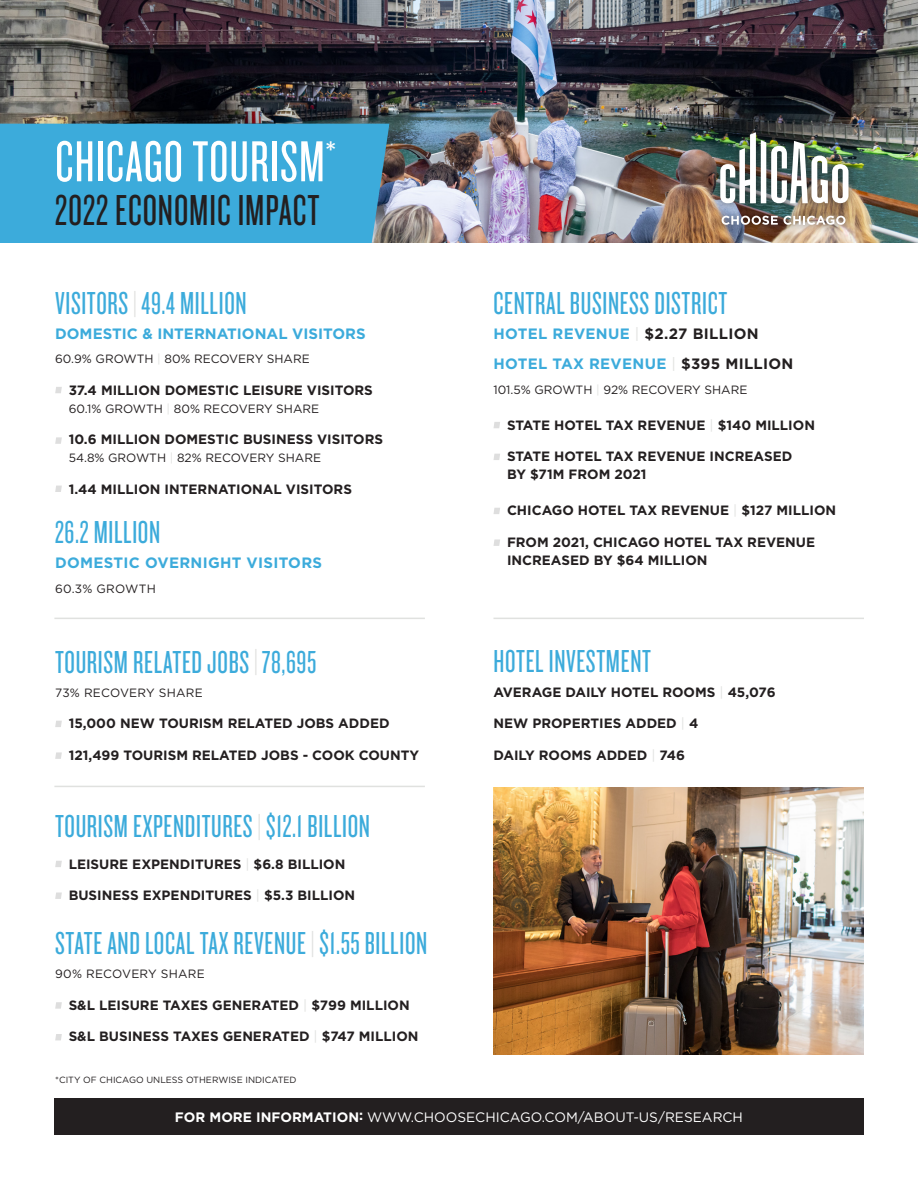
<style>
.page{position:relative;width:918px;height:1188px;background:#fff}
.page>*{position:absolute;margin:0;border:0;box-sizing:border-box;transform-origin:0 0}
.Blue_Headers{font:60px "Knockout 27 Junior Bantamwt";letter-spacing:.02em;color:#fff}
.Blue_Headers-2{font:45px "Knockout 27 Junior Bantamwt";letter-spacing:.02em;color:#231f20}
.Blue_Headers-3{font:33px "Knockout 27 Junior Bantamwt";letter-spacing:.02em;color:#3cabdb}
.Blue_Headers-4{font:700 15px/30px "Gotham";letter-spacing:.02em;color:#3cabdb}
.Blue_Headers-5{font:700 15px "Gotham";color:#3cabdb}
.t1{font:13.65px "Gotham";color:#fff}
.Hotel_Tips{font:700 13.5px/18px "Gotham";color:#231f20}
.Blue_Headers-6{font:700 13.5px "Gotham";color:#231f20}
.Hotel_Tips-2{font:12px "Gotham";color:#231f20}
.Blue_Headers-7{font:12px "Gotham";color:#231f20}
.Blue_Headers-8{font:12px "Gotham";letter-spacing:.02em;color:#231f20}
.Blue_Headers-9{font:12px "Gotham HTF";letter-spacing:.02em;color:#231f20}
.Book_Style_body_copy{font:9px "Gotham";color:#231f20}
.s1{font-family:"Knockout 26 Junior Flywght";color:#e0e1df}
.s2{color:#e0e1df}
.s3{font-weight:400;color:#e0e1df}
.s4{color:#231f20}
.s5{font-weight:700}
</style>
<div class="page">
<div style="left:54px;top:1098px;width:810px;height:36px;background:#231f20"></div>
<img style="left:0;top:0;width:918px;height:243px">
<div style="left:0;top:124px;width:389px;height:119px;background:#3cabdb"></div>
<hr style="left:54px;top:618px;width:371px;height:1px;background:#e0e1df">
<hr style="left:494px;top:618px;width:370px;height:1px;background:#e0e1df">
<hr style="left:54px;top:786px;width:371px;height:1px;background:#e0e1df">
<img style="left:494px;top:787px;width:370px;height:267px">
<svg style="left:55px;top:486px;width:7px;height:6px"></svg>
<svg style="left:55px;top:437px;width:7px;height:7px"></svg>
<svg style="left:55px;top:387px;width:7px;height:6px"></svg>
<svg style="left:55px;top:721px;width:7px;height:6px"></svg>
<svg style="left:55px;top:752px;width:7px;height:7px"></svg>
<svg style="left:55px;top:861px;width:7px;height:6px"></svg>
<svg style="left:55px;top:1002px;width:7px;height:7px"></svg>
<svg style="left:55px;top:893px;width:7px;height:6px"></svg>
<svg style="left:55px;top:1034px;width:7px;height:6px"></svg>
<svg style="left:493px;top:422px;width:7px;height:6px"></svg>
<svg style="left:493px;top:508px;width:7px;height:6px"></svg>
<svg style="left:493px;top:454px;width:7px;height:6px"></svg>
<svg style="left:493px;top:539px;width:7px;height:7px"></svg>
<div style="left:711px;top:124px;width:147px;height:110px;background:#231f20;opacity:.75"></div>
<img style="left:720px;top:133px;width:129px;height:70px">
<svg style="left:722px;top:216px;width:124px;height:9px"></svg>
<p class="Blue_Headers" style="left:55px;top:126px;width:282px">CHICAGO TOURISM<sup>*</sup></p>
<p class="Blue_Headers-2" style="left:55px;top:184px;width:266px">2022 ECONOMIC IMPACT</p>
<p class="Blue_Headers-3" style="left:55px;top:284px;width:193px">VISITORS <span class="s1">|</span> 49.4 MILLION</p>
<p class="Blue_Headers-5" style="left:55px;top:323px;width:312px">DOMESTIC &amp; INTERNATIONAL VISITORS</p>
<p class="Blue_Headers-7" style="left:55px;top:351px;width:256px">60.9% GROWTH <span class="s2">|</span> 80% RECOVERY SHARE</p>
<p class="Hotel_Tips" style="left:69px;top:381px;width:306px">37.4 MILLION DOMESTIC LEISURE VISITORS</p>
<p class="Hotel_Tips-2" style="left:69px;top:401px;width:252px">60.1% GROWTH <span class="s2">|</span> 80% RECOVERY SHARE</p>
<p class="Hotel_Tips" style="left:69px;top:431px;width:316px">10.6 MILLION DOMESTIC BUSINESS VISITORS</p>
<p class="Hotel_Tips-2" style="left:69px;top:450px;width:254px">54.8% GROWTH <span class="s2">|</span> 82% RECOVERY SHARE</p>
<p class="Hotel_Tips" style="left:69px;top:480px;width:285px">1.44 MILLION INTERNATIONAL VISITORS</p>
<p class="Blue_Headers-3" style="left:55px;top:513px;width:107px">26.2 MILLION</p>
<p class="Blue_Headers-4" style="left:55px;top:548px;width:268px">DOMESTIC OVERNIGHT VISITORS</p>
<p class="Blue_Headers-8" style="left:55px;top:581px;width:102px">60.3% GROWTH</p>
<p class="Blue_Headers-3" style="left:55px;top:643px;width:263px">TOURISM RELATED JOBS <span class="s1">|</span> 78,695</p>
<p class="Blue_Headers-9" style="left:55px;top:686px;width:149px">73% RECOVERY SHARE</p>
<p class="Blue_Headers-6" style="left:69px;top:714px;width:322px">15,000 NEW TOURISM RELATED JOBS ADDED</p>
<p class="Hotel_Tips" style="left:69px;top:746px;width:352px">121,499 TOURISM RELATED JOBS - COOK COUNTY</p>
<p class="Blue_Headers-3" style="left:55px;top:807px;width:316px">TOURISM EXPENDITURES <span class="s1">|</span> $12.1 BILLION</p>
<p class="Hotel_Tips" style="left:69px;top:855px;width:278px">LEISURE EXPENDITURES <span class="s3">|</span> $6.8 BILLION</p>
<p class="Hotel_Tips" style="left:69px;top:886px;width:288px">BUSINESS EXPENDITURES <span class="s3">|</span> $5.3 BILLION</p>
<p class="Blue_Headers-3" style="left:55px;top:924px;width:374px">STATE AND LOCAL TAX REVENUE <span class="s1">|</span> $1.55 BILLION</p>
<p class="Blue_Headers-8" style="left:55px;top:966px;width:151px">90% RECOVERY SHARE</p>
<p class="Hotel_Tips" style="left:69px;top:996px;width:343px">S&amp;L LEISURE TAXES GENERATED <span class="s3">|</span> $799 MILLION</p>
<p class="Hotel_Tips" style="left:69px;top:1027px;width:351px">S&amp;L BUSINESS TAXES GENERATED <span class="s3">|</span> $747 MILLION</p>
<p class="Book_Style_body_copy" style="left:55px;top:1074px;width:243px">*CITY OF CHICAGO UNLESS OTHERWISE INDICATED</p>
<p class="Blue_Headers-3" style="left:494px;top:283px;width:235px">CENTRAL BUSINESS DISTRICT</p>
<p class="Blue_Headers-4" style="left:494px;top:319px;width:301px">HOTEL REVENUE <span class="s3">|</span> <span class="s4">$2.27 BILLION<br></span>HOTEL TAX REVENUE <span class="s3">|</span> <span class="s4">$395 MILLION</span></p>
<p class="Hotel_Tips-2" style="left:494px;top:382px;width:255px">101.5% GROWTH <span class="s2">|</span> 92% RECOVERY SHARE</p>
<p class="Hotel_Tips" style="left:507px;top:416px;width:310px">STATE HOTEL TAX REVENUE <span class="s3">|</span> $140 MILLION</p>
<p class="Hotel_Tips" style="left:507px;top:448px;width:287px">STATE HOTEL TAX REVENUE INCREASED<br>BY $71M FROM 2021</p>
<p class="Hotel_Tips" style="left:507px;top:502px;width:331px">CHICAGO HOTEL TAX REVENUE <span class="s3">|</span> $127 MILLION</p>
<p class="Hotel_Tips" style="left:507px;top:533px;width:310px">FROM 2021, CHICAGO HOTEL TAX REVENUE<br>INCREASED BY $64 MILLION</p>
<p class="Blue_Headers-3" style="left:494px;top:642px;width:159px">HOTEL INVESTMENT</p>
<p class="Hotel_Tips" style="left:494px;top:683px;width:284px">AVERAGE DAILY HOTEL ROOMS <span class="s3">|</span> 45,076</p>
<p class="Hotel_Tips" style="left:494px;top:715px;width:206px">NEW PROPERTIES ADDED <span class="s3">|</span> 4</p>
<p class="Hotel_Tips" style="left:494px;top:746px;width:193px">DAILY ROOMS ADDED <span class="s3">|</span> 746</p>
<p class="t1" style="left:175px;top:1108px;width:570px"><span class="s5">FOR MORE INFORMATION:</span> WWW.CHOOSECHICAGO.COM/ABOUT-US/RESEARCH</p>
</div>
